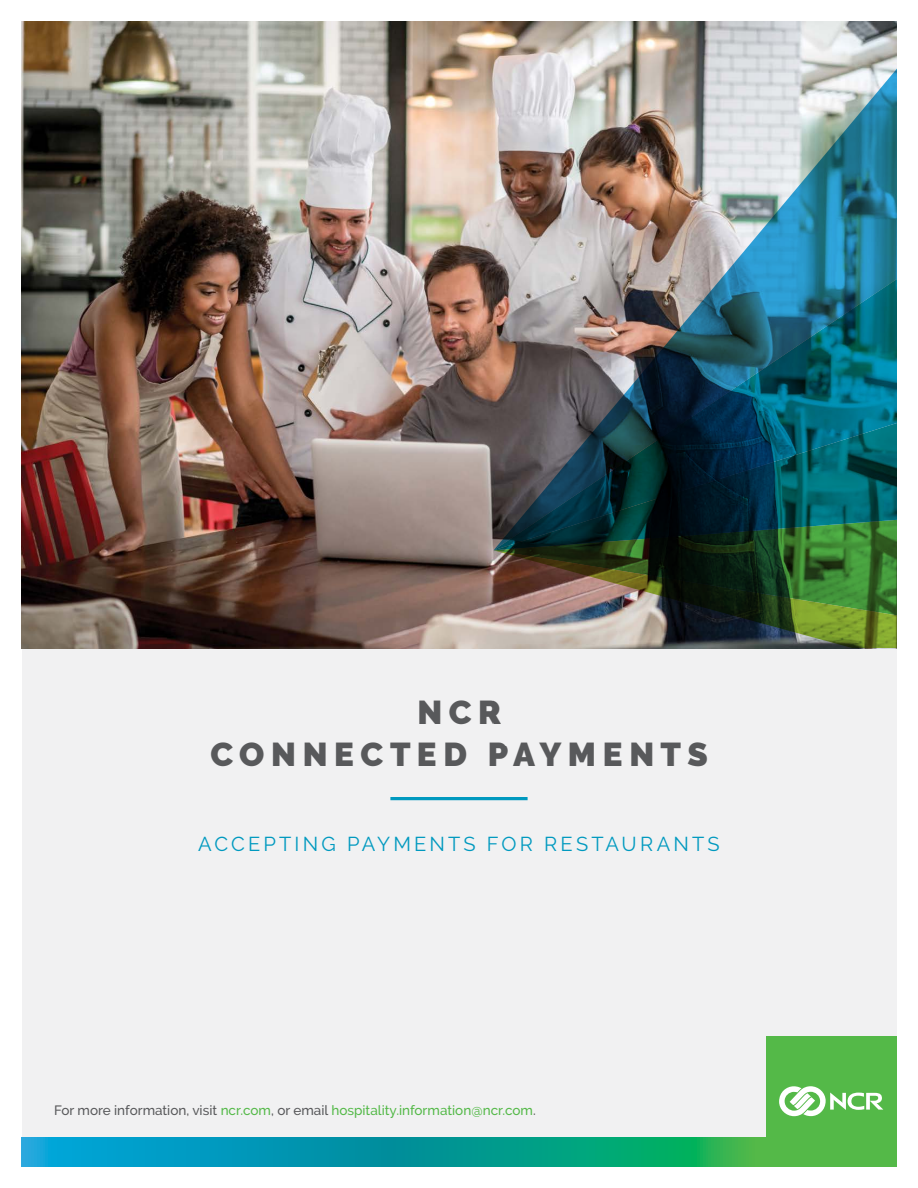
<style>
.page{position:relative;width:918px;height:1188px;background:#fff}
.page>*{position:absolute;margin:0;border:0;box-sizing:border-box;transform-origin:0 0}
.t1{font:900 33px/42px "Raleway";letter-spacing:.2em;color:#58595b;text-align:center}
.t2{font:20.1px "Raleway";letter-spacing:.16em;color:#0099bf}
.t3{font:500 13.5px "Raleway";color:#54b948}
.s1{color:#58595b}
</style>
<div class="page">
<div style="left:22px;top:22px;width:874px;height:1144px;background:#f1f1f2"></div>
<img style="left:22px;top:22px;width:472px;height:626px">
<svg style="left:22px;top:1137px;width:744px;height:29px;background:#069f9a"></svg>
<hr style="left:390px;top:797px;width:138px;height:3px;background:#0099bf">
<svg style="left:494px;top:22px;width:402px;height:85px"></svg>
<img style="left:494px;top:107px;width:402px;height:443px">
<img style="left:494px;top:550px;width:402px;height:98px">
<div style="left:766px;top:1036px;width:130px;height:130px;background:#54b948"></div>
<svg style="left:779px;top:1086px;width:104px;height:30px"></svg>
<h1 class="t1" style="left:210px;top:692px;width:499px">NCR<br>CONNECTED PAYMENTS</h1>
<h2 class="t2" style="left:198px;top:833px;width:523px">ACCEPTING PAYMENTS FOR RESTAURANTS</h2>
<p class="t3" style="left:54px;top:1103px;width:483px"><span class="s1">For more information, visit</span> ncr.com<span class="s1">, or email</span> hospitality.information@ncr.com<span class="s1">.</span></p>
</div>
